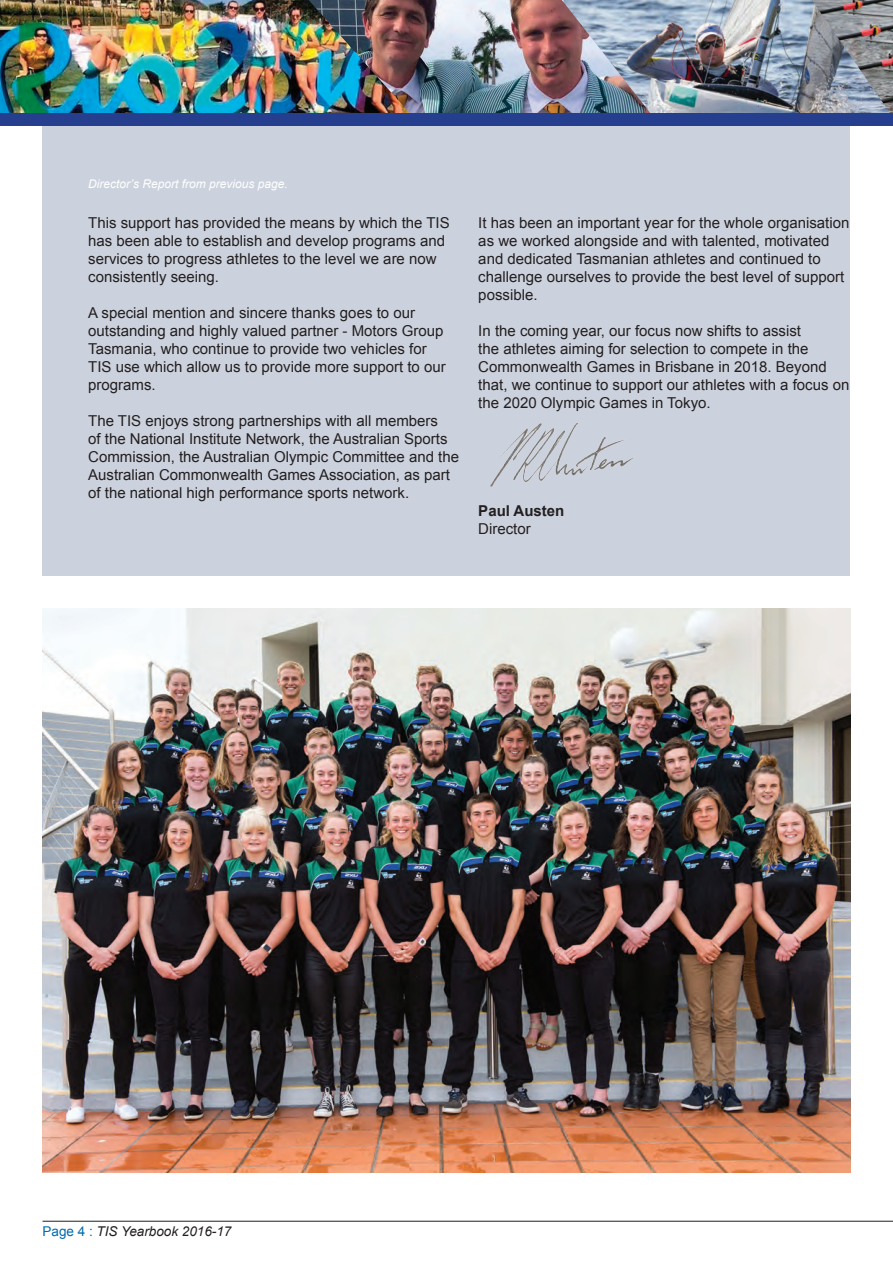
<style>
.page{position:relative;width:893px;height:1263px;background:#fff}
.page>*{position:absolute;margin:0;border:0;box-sizing:border-box;transform-origin:0 0}
.t1{font:15px/18px "Arial";color:#231f20}
.t2{font:700 15px "Arial";color:#231f20}
.t3{font:italic 13.5px "Arial";color:#231f20}
.t4{font:italic 12px "Arial";color:#fff}
.s1{font-style:normal;color:#006bad}
</style>
<div class="page">
<div style="left:43px;top:113px;width:807px;height:463px;background:#ccd2dd"></div>
<hr style="left:43px;top:1221px;width:850px;height:1px;background:#231f20">
<img style="left:43px;top:608px;width:807px;height:564px">
<img style="left:653px;top:0;width:240px;height:113px">
<img style="left:410px;top:0;width:243px;height:113px">
<img style="left:0;top:0;width:410px;height:113px">
<div style="left:0;top:113px;width:893px;height:12px;background:#253f8e"></div>
<img style="left:490px;top:423px;width:144px;height:64px">
<p class="t4" style="left:88px;top:176px;width:201px">Director’s Report from previous page.</p>
<p class="t1" style="left:88px;top:214px;width:363px">This support has provided the means by which the TIS has been able to establish and develop programs and services to progress athletes to the level we are now consistently seeing.</p>
<p class="t1" style="left:88px;top:304px;width:359px">A special mention and sincere thanks goes to our outstanding and highly valued partner - Motors Group Tasmania, who continue to provide two vehicles for TIS use which allow us to provide more support to our programs.</p>
<p class="t1" style="left:88px;top:412px;width:372px">The TIS enjoys strong partnerships with all members<br>of the National Institute Network, the Australian Sports Commission, the Australian Olympic Committee and the Australian Commonwealth Games Association, as part of the national high performance sports network.</p>
<p class="t1" style="left:478px;top:214px;width:373px">It has been an important year for the whole organisation as we worked alongside and with talented, motivated and dedicated Tasmanian athletes and continued to challenge ourselves to provide the best level of support possible.</p>
<p class="t1" style="left:478px;top:322px;width:373px">In the coming year, our focus now shifts to assist<br>the athletes aiming for selection to compete in the Commonwealth Games in Brisbane in 2018. Beyond that, we continue to support our athletes with a focus on the 2020 Olympic Games in Tokyo.</p>
<p class="t2" style="left:478px;top:501px;width:88px">Paul Austen</p>
<p class="t1" style="left:478px;top:520px;width:54px">Director</p>
<p class="t3" style="left:43px;top:1222px;width:190px"><span class="s1">Page 4 :</span> TIS Yearbook 2016-17</p>
</div>
